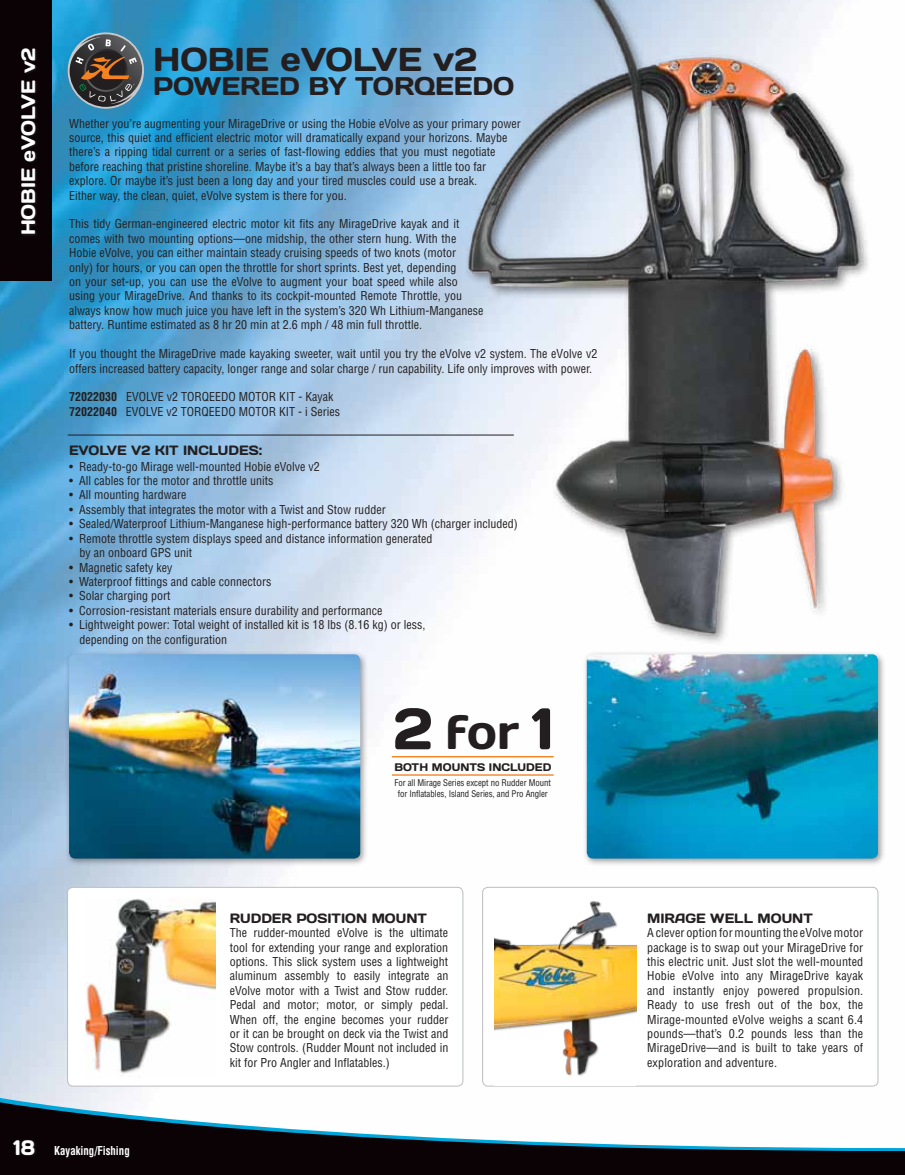
<style>
.page{position:relative;width:905px;height:1175px;background:#fff}
.page>*{position:absolute;margin:0;border:0;box-sizing:border-box;transform-origin:0 0}
.t1{font:48px "Days";color:#231f20;scale:.95 1}
.t2{font:33px "Days";color:#231f20}
.t3{font:25.5px "Days";color:#231f20}
.t4{font:21px "Days";color:#fff;scale:.9 1}
.t5{font:19.5px "Days";color:#fff;scale:.96 1}
.t6{font:13.5px "Days";color:#231f20;scale:.95 1}
.t7{font:condensed 12px/14.4px "Helvetica";color:#231f20}
.t8{font:700 condensed 12px "Helvetica";color:#fff;scale:.9 1}
.t9{font:10.95px "Days";letter-spacing:.005em;color:#231f20;scale:.95 1}
.t10{font:condensed 9px/10.8px "Helvetica";letter-spacing:-.01em;color:#231f20;text-align:center}
.s1{font-weight:700}
.s2{font-size:58.5px}
</style>
<div class="page">
<img style="left:0;top:0;width:879px;height:1095px">
<svg style="left:0;top:1095px;width:124px;height:5px"></svg>
<svg style="left:0;top:1100px;width:904px;height:74px"></svg>
<div style="left:67px;top:887px;width:396px;height:199px;background:#fff;border-radius:5px"></div>
<div style="left:67px;top:887px;width:396px;height:199px;border:1px solid #bcbec0;border-radius:5px"></div>
<div style="left:482px;top:887px;width:395px;height:199px;background:#fff;border-radius:5px"></div>
<div style="left:482px;top:887px;width:396px;height:199px;border:1px solid #bcbec0;border-radius:5px"></div>
<div style="left:13px;top:1138px;width:25px;height:19px;background:#130d0e"></div>
<img style="left:85px;top:898px;width:130px;height:176px">
<div style="left:65px;top:650px;width:304px;height:217px;background:#231f20;opacity:.45"></div>
<img style="left:69px;top:654px;width:291px;height:204px">
<div style="left:582px;top:650px;width:304px;height:217px;background:#231f20;opacity:.45"></div>
<img style="left:586px;top:688px;width:292px;height:170px">
<hr style="left:68px;top:434px;width:446px;height:1px;background:#231f20">
<img style="left:494px;top:900px;width:142px;height:185px">
<svg style="left:68px;top:32px;width:76px;height:77px;background:#515f64"></svg>
<hr style="left:392px;top:756px;width:161px;height:1px;background:#f58220">
<hr style="left:392px;top:774px;width:161px;height:1px;background:#f58220">
<img style="left:459px;top:0;width:427px;height:688px">
<div style="left:0;top:0;width:51px;height:281px;background:#0a0204"></div>
<div style="left:21px;top:48px;width:18px;height:189px;background:#110b0c"></div>
<h3 class="t5" style="left:16px;top:235px;width:197px;rotate:-90deg">HOBIE EVOLVE V2</h3>
<h2 class="t2" style="left:153px;top:39px;width:325px">HOBIE EVOLVE V2</h2>
<h3 class="t3" style="left:153px;top:70px;width:363px">POWERED BY TORQEEDO</h3>
<p class="t7" style="left:69px;top:116px;width:453px">Whether you’re augmenting your MirageDrive or using the Hobie eVolve as your primary power source, this quiet and efficient electric motor will dramatically expand your horizons. Maybe there’s a ripping tidal current or a series of fast-flowing eddies that you must negotiate before reaching that pristine shoreline. Maybe it’s a bay that’s always been a little too far explore. Or maybe it’s just been a long day and your tired muscles could use a break.<br>Either way, the clean, quiet, eVolve system is there for you.</p>
<p class="t7" style="left:69px;top:217px;width:416px">This tidy German-engineered electric motor kit fits any MirageDrive kayak and it comes with two mounting options—one midship, the other stern hung. With the Hobie eVolve, you can either maintain steady cruising speeds of two knots (motor<br>only) for hours, or you can open the throttle for short sprints. Best yet, depending<br>on your set-up, you can use the eVolve to augment your boat speed while also using your MirageDrive. And thanks to its cockpit-mounted Remote Throttle, you always know how much juice you have left in the system’s 320 Wh Lithium-Manganese battery. Runtime estimated as 8 hr 20 min at 2.6 mph / 48 min full throttle.</p>
<p class="t7" style="left:69px;top:346px;width:529px">If you thought the MirageDrive made kayaking sweeter, wait until you try the eVolve v2 system. The eVolve v2 offers increased battery capacity, longer range and solar charge / run capability. Life only improves with power.</p>
<p class="t7" style="left:69px;top:390px;width:272px"><span class="s1">72022030</span> EVOLVE v2 TORQEEDO MOTOR KIT - Kayak<br><span class="s1">72022040</span> EVOLVE v2 TORQEEDO MOTOR KIT - i Series</p>
<p class="t6" style="left:69px;top:442px;width:22px">EVOLVE</p>
<p class="t6" style="left:131px;top:442px;width:139px">V2 KIT INCLUDES:</p>
<p class="t7" style="left:69px;top:459px;width:252px">• Ready-to-go Mirage well-mounted Hobie eVolve v2</p>
<p class="t7" style="left:69px;top:473px;width:206px">• All cables for the motor and throttle units</p>
<p class="t7" style="left:69px;top:488px;width:119px">• All mounting hardware</p>
<p class="t7" style="left:69px;top:502px;width:318px">• Assembly that integrates the motor with a Twist and Stow rudder</p>
<p class="t7" style="left:69px;top:516px;width:450px">• Sealed/Waterproof Lithium-Manganese high-performance battery 320 Wh (charger included)</p>
<p class="t7" style="left:80px;top:531px;width:354px;text-indent:-10px">• Remote throttle system displays speed and distance information generated by an onboard GPS unit</p>
<p class="t7" style="left:69px;top:560px;width:105px">• Magnetic safety key</p>
<p class="t7" style="left:69px;top:574px;width:204px">• Waterproof fittings and cable connectors</p>
<p class="t7" style="left:69px;top:588px;width:103px">• Solar charging port</p>
<p class="t7" style="left:69px;top:603px;width:315px">• Corrosion-resistant materials ensure durability and performance</p>
<p class="t7" style="left:80px;top:617px;width:347px;text-indent:-10px">• Lightweight power: Total weight of installed kit is 18 lbs (8.16 kg) or less, depending on the configuration</p>
<h1 class="t1" style="left:393px;top:701px;width:170px"><span class="s2">2</span> FOR <span class="s2">1</span></h1>
<p class="t9" style="left:394px;top:759px;width:167px">BOTH MOUNTS INCLUDED</p>
<p class="t10" style="left:394px;top:777px;width:158px">For all Mirage Series except no Rudder Mount for Inflatables, Island Series, and Pro Angler</p>
<h3 class="t4" style="left:14px;top:1133px;width:26px">18</h3>
<p class="t8" style="left:54px;top:1142px;width:85px">Kayaking/Fishing</p>
<p class="t6" style="left:230px;top:909px;width:23px">RUDDER</p>
<p class="t6" style="left:296px;top:909px;width:21px">POSITION</p>
<p class="t6" style="left:371px;top:909px;width:13px">MOUNT</p>
<p class="t7" style="left:230px;top:925px;width:220px;text-align:justify">The rudder-mounted eVolve is the ultimate tool for extending your range and exploration options. This slick system uses a lightweight aluminum assembly to easily integrate an eVolve motor with a Twist and Stow rudder.<br>Pedal and motor; motor, or simply pedal.<br>When off, the engine becomes your rudder or it can be brought on deck via the Twist and Stow controls. (Rudder Mount not included in kit for Pro Angler and Inflatables.)</p>
<p class="t6" style="left:647px;top:909px;width:12px">MIRAGE</p>
<p class="t6" style="left:710px;top:909px;width:26px">WELL</p>
<p class="t6" style="left:757px;top:909px;width:13px">MOUNT</p>
<p class="t7" style="left:647px;top:925px;width:218px;text-align:justify">A clever option for mounting the eVolve motor package is to swap out your MirageDrive for this electric unit. Just slot the well-mounted Hobie eVolve into any MirageDrive kayak and instantly enjoy powered propulsion.<br>Ready to use fresh out of the box, the Mirage-mounted eVolve weighs a scant 6.4 pounds—that’s 0.2 pounds less than the MirageDrive—and is built to take years of exploration and adventure.</p>
</div>
